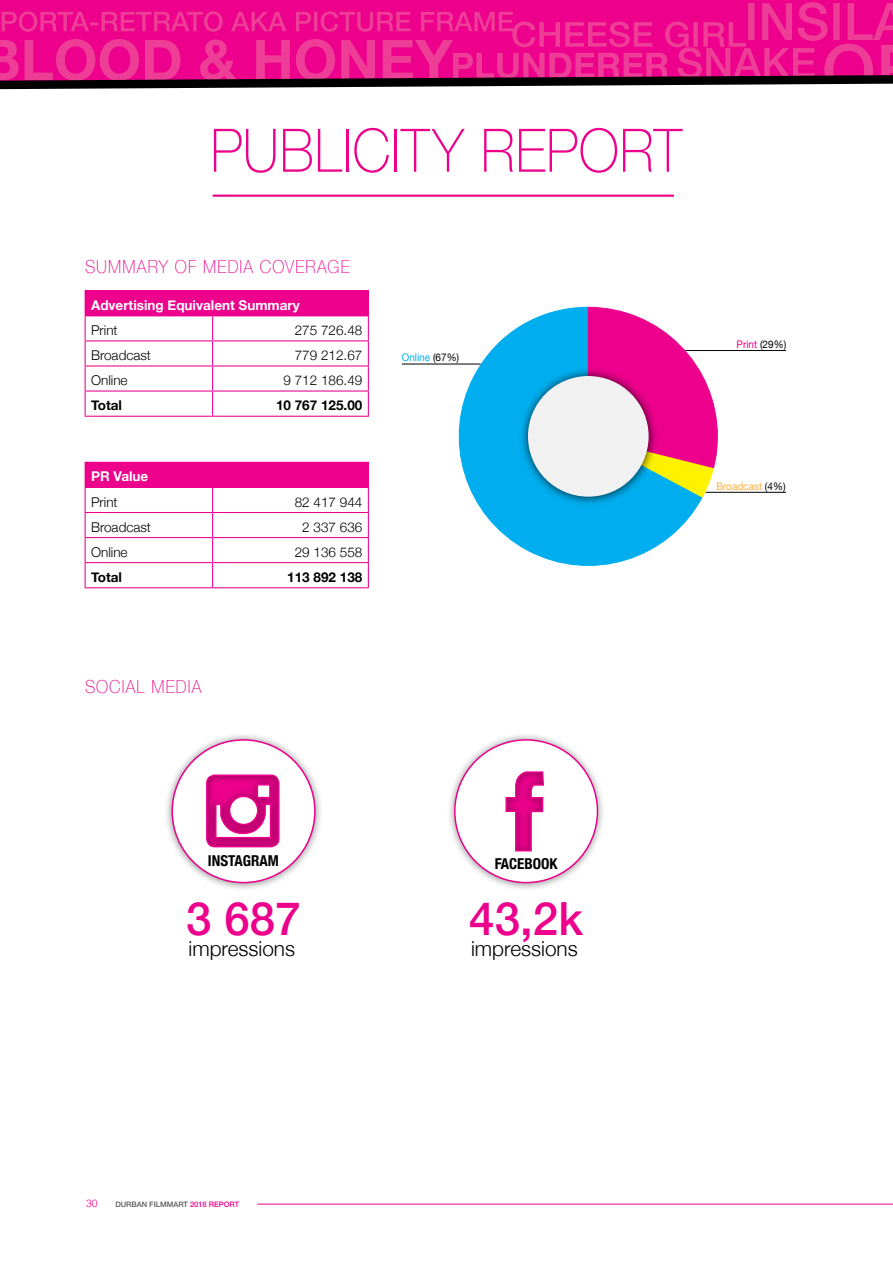
<style>
.page{position:relative;width:893px;height:1263px;background:#fff}
.page>*{position:absolute;margin:0;border:0;box-sizing:border-box;transform-origin:0 0}
.t1{font:100 60px "Helvetica Neue";letter-spacing:.015em;color:#ec008c;scale:.9 1}
.t2{font:500 45.75px "Helvetica Neue";color:#ec008c}
.t3{font:300 20.85px "Helvetica Neue";color:#000}
.t4{font:100 18px "Helvetica Neue";letter-spacing:.07em;color:#ec008c;scale:.9 1}
.t5{font:700 condensed 15px "Helvetica Neue";color:#000}
.t6{font:300 13.5px "Helvetica Neue";color:#000}
.t7{font:700 13.5px "Helvetica Neue";color:#fff}
.t8{font:700 13.5px "Helvetica Neue";color:#000}
.t9{font:10.5px "Helvetica Neue";color:#fbb040;scale:.95 1}
.t10{font:10.5px "Helvetica Neue";color:#00aeef;scale:.95 1}
.t11{font:10.5px "Helvetica Neue";color:#ec008c;scale:.95 1}
.t12{font:300 10.5px "Helvetica";color:#ec008c}
.t13{font:500 7.5px "Helvetica Neue";color:#58595b}
.s1{color:#000}
.s2{color:#ec008c}
</style>
<div class="page">
<hr style="left:257px;top:1204px;width:636px;height:1px;background:#ec008c">
<hr style="left:0;top:0;width:893px;height:2px;background:#ec008c">
<svg style="left:0;top:2px;width:893px;height:88px;background:#d61a85"></svg>
<hr style="left:213px;top:195px;width:461px;height:2px;background:#ec008c">
<div style="left:85px;top:291px;width:283px;height:25px;background:#ec008c"></div>
<hr style="left:85px;top:290px;width:128px;height:1px;background:#ec008c">
<hr style="left:213px;top:290px;width:156px;height:1px;background:#ec008c">
<hr style="left:85px;top:340px;width:128px;height:1px;background:#ec008c">
<hr style="left:213px;top:340px;width:156px;height:1px;background:#ec008c">
<hr style="left:85px;top:365px;width:128px;height:1px;background:#ec008c">
<hr style="left:213px;top:365px;width:156px;height:1px;background:#ec008c">
<hr style="left:85px;top:390px;width:128px;height:2px;background:#ec008c">
<svg style="left:85px;top:316px;width:1px;height:100px"></svg>
<hr style="left:213px;top:390px;width:156px;height:2px;background:#ec008c">
<svg style="left:212px;top:316px;width:1px;height:100px"></svg>
<svg style="left:368px;top:291px;width:1px;height:125px"></svg>
<hr style="left:85px;top:416px;width:128px;height:1px;background:#ec008c">
<hr style="left:213px;top:416px;width:156px;height:1px;background:#ec008c">
<div style="left:85px;top:462px;width:283px;height:25px;background:#ec008c"></div>
<hr style="left:213px;top:462px;width:156px;height:1px;background:#ec008c">
<hr style="left:85px;top:487px;width:128px;height:1px;background:#ec008c">
<hr style="left:213px;top:487px;width:156px;height:1px;background:#ec008c">
<hr style="left:85px;top:512px;width:128px;height:1px;background:#ec008c">
<hr style="left:213px;top:512px;width:156px;height:1px;background:#ec008c">
<hr style="left:85px;top:537px;width:128px;height:1px;background:#ec008c">
<hr style="left:213px;top:537px;width:156px;height:1px;background:#ec008c">
<hr style="left:85px;top:562px;width:128px;height:1px;background:#ec008c">
<svg style="left:85px;top:488px;width:1px;height:99px"></svg>
<hr style="left:213px;top:562px;width:156px;height:1px;background:#ec008c">
<svg style="left:212px;top:488px;width:1px;height:99px"></svg>
<svg style="left:368px;top:463px;width:1px;height:124px"></svg>
<hr style="left:85px;top:587px;width:128px;height:1px;background:#ec008c">
<hr style="left:213px;top:587px;width:156px;height:1px;background:#ec008c">
<svg style="left:441px;top:307px;width:262px;height:259px"></svg>
<svg style="left:587px;top:307px;width:131px;height:191px"></svg>
<hr style="left:685px;top:350px;width:101px;height:1px;background:#000">
<hr style="left:706px;top:492px;width:80px;height:1px;background:#000">
<hr style="left:402px;top:364px;width:79px;height:1px;background:#000">
<img style="left:515px;top:363px;width:146px;height:146px">
<div style="left:528px;top:376px;width:121px;height:121px;background:#f1f1f2;border-radius:50%"></div>
<div style="left:163px;top:731px;width:161px;height:160px;background:#000;opacity:.45"></div>
<svg style="left:171px;top:738px;width:145px;height:146px"></svg>
<div style="left:446px;top:731px;width:160px;height:160px;background:#000;opacity:.45"></div>
<svg style="left:453px;top:738px;width:146px;height:146px"></svg>
<h1 class="t1" style="left:211px;top:105px;width:525px">PUBLICITY REPORT</h1>
<h3 class="t4" style="left:85px;top:252px;width:296px">SUMMARY OF MEDIA COVERAGE</h3>
<p class="t7" style="left:91px;top:294px;width:210px">Advertising Equivalent Summary</p>
<p class="t6" style="left:91px;top:319px;width:28px">Print</p>
<p class="t6" style="left:295px;top:319px;width:69px">275 726.48</p>
<p class="t6" style="left:91px;top:344px;width:61px">Broadcast</p>
<p class="t6" style="left:295px;top:344px;width:69px">779 212.67</p>
<p class="t6" style="left:91px;top:369px;width:38px">Online</p>
<p class="t6" style="left:284px;top:369px;width:80px">9 712 186.49</p>
<p class="t8" style="left:91px;top:395px;width:32px">Total</p>
<p class="t8" style="left:276px;top:395px;width:88px">10 767 125.00</p>
<p class="t7" style="left:91px;top:466px;width:59px">PR Value</p>
<p class="t6" style="left:91px;top:491px;width:28px">Print</p>
<p class="t6" style="left:295px;top:491px;width:69px">82 417 944</p>
<p class="t6" style="left:91px;top:516px;width:61px">Broadcast</p>
<p class="t6" style="left:302px;top:516px;width:62px">2 337 636</p>
<p class="t6" style="left:91px;top:541px;width:38px">Online</p>
<p class="t6" style="left:295px;top:541px;width:69px">29 136 558</p>
<p class="t8" style="left:91px;top:566px;width:32px">Total</p>
<p class="t8" style="left:287px;top:566px;width:77px">113 892 138</p>
<p class="t10" style="left:402px;top:350px;width:62px">Online <span class="s1">(67%)</span></p>
<p class="t11" style="left:737px;top:337px;width:54px">Print <span class="s1">(29%)</span></p>
<p class="t9" style="left:716px;top:478px;width:74px">Broadcast <span class="s1">(4%)</span></p>
<h3 class="t4" style="left:85px;top:672px;width:131px">SOCIAL MEDIA</h3>
<p class="t5" style="left:208px;top:849px;width:73px">INSTAGRAM</p>
<h2 class="t2" style="left:186px;top:882px;width:116px">3 687</h2>
<h2 class="t2" style="left:469px;top:882px;width:115px">43,2k</h2>
<h3 class="t3" style="left:189px;top:932px;width:108px">impressions</h3>
<h3 class="t3" style="left:471px;top:932px;width:108px">impressions</h3>
<p class="t5" style="left:495px;top:851px;width:64px">FACEBOOK</p>
<p class="t12" style="left:86px;top:1194px;width:13px">30</p>
<p class="t13" style="left:115px;top:1198px;width:125px">DURBAN FILMMART <span class="s2">2018 REPORT</span></p>
</div>
